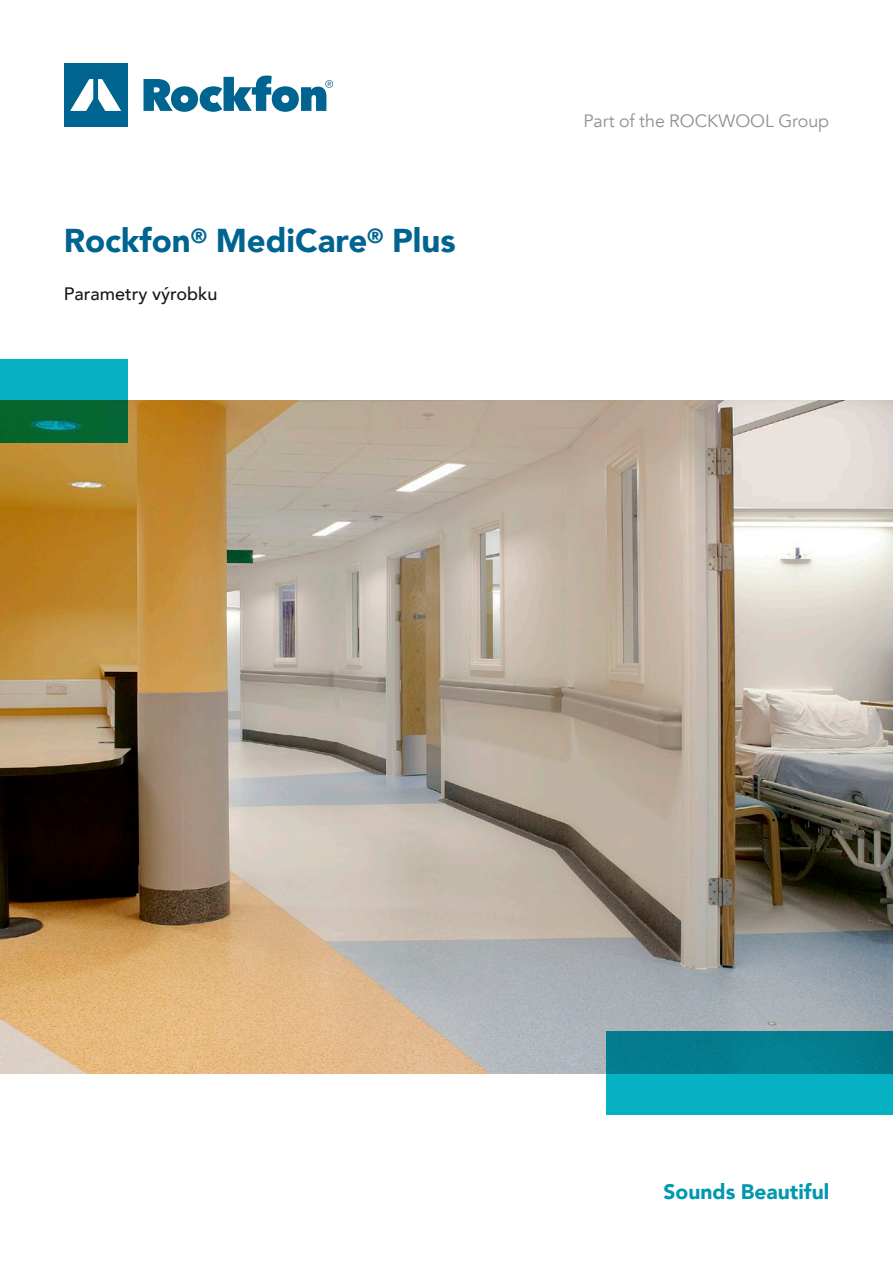
<style>
.page{position:relative;width:893px;height:1263px;background:#fff}
.page>*{position:absolute;margin:0;border:0;box-sizing:border-box;transform-origin:0 0}
.t1{font:900 33px "Avenir";color:#006490}
.t2{font:900 21px "Avenir";color:#0098b1}
.t3{font:500 18px "Avenir";color:#1a171c}
.t4{font:17.85px "Avenir";color:#8f9092}
</style>
<div class="page">
<img style="left:0;top:401px;width:893px;height:672px">
<svg style="left:144px;top:75px;width:189px;height:37px"></svg>
<div style="left:64px;top:63px;width:64px;height:64px;background:#006490"></div>
<svg style="left:70px;top:79px;width:51px;height:32px"></svg>
<svg style="left:0;top:359px;width:128px;height:83px;background:#058b7c"></svg>
<svg style="left:606px;top:1031px;width:287px;height:84px;background:#0596a8"></svg>
<h1 class="t1" style="left:64px;top:212px;width:393px">Rockfon<sup>®</sup> MediCare<sup>®</sup> Plus</h1>
<p class="t3" style="left:64px;top:278px;width:155px">Parametry výrobku</p>
<p class="t4" style="left:583px;top:110px;width:247px">Part of the ROCKWOOL Group</p>
<p class="t2" style="left:664px;top:1174px;width:167px">Sounds Beautiful</p>
</div>
